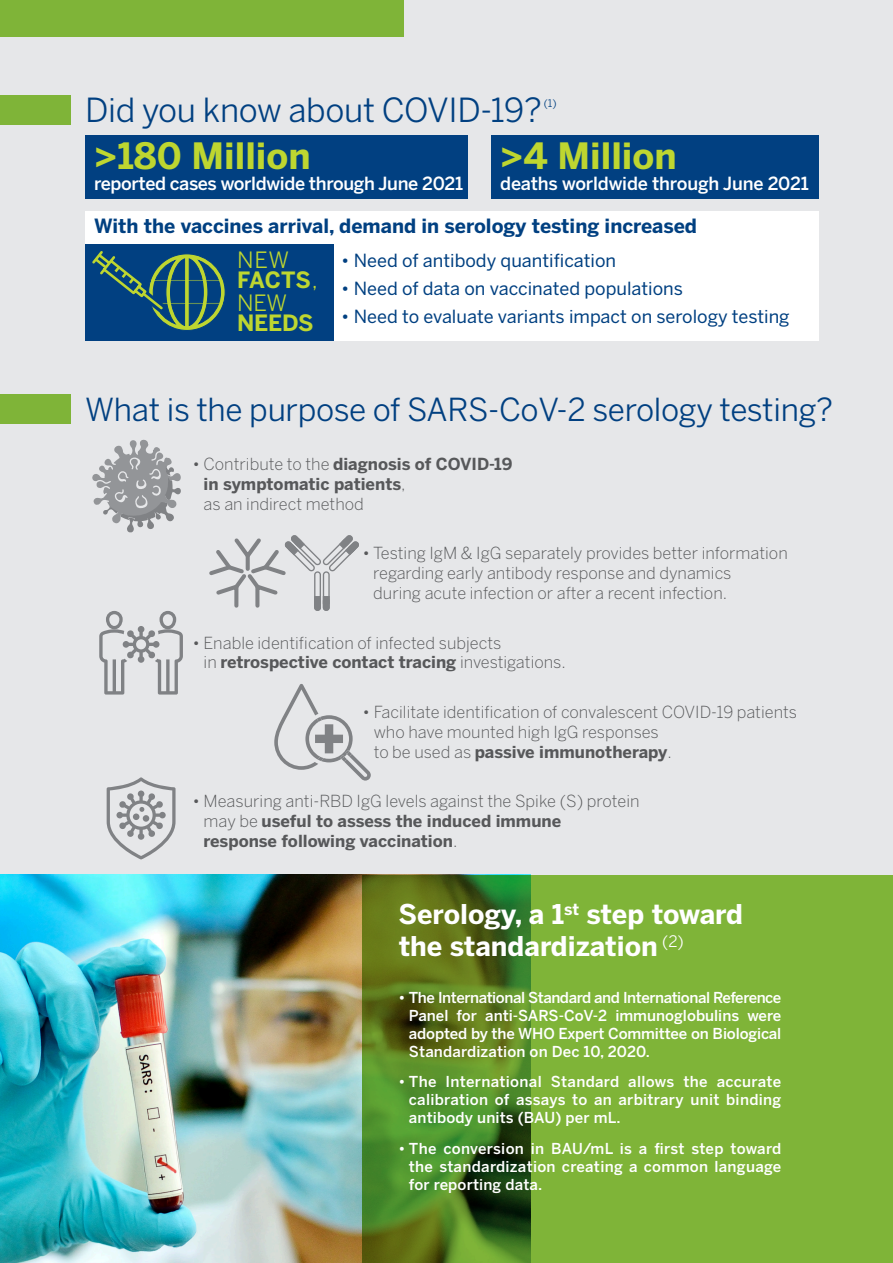
<style>
.page{position:relative;width:893px;height:1263px;background:#fff}
.page>*{position:absolute;margin:0;border:0;box-sizing:border-box;transform-origin:0 0}
.t1{font:700 36px "Benton Sans";color:#bed630}
.t2{font:33px "Benton Sans";letter-spacing:-.01em;color:#014081}
.t3{font:31.5px "Benton Sans";letter-spacing:-.01em;color:#014081}
.t4{font:700 27px/32.4px "Benton Sans";color:#fff}
.t5{font:700 22.35px/19.8px "Benton Sans";letter-spacing:-.01em;color:#bed630}
.t6{font:22.35px "Benton Sans";color:#bed630}
.t7{font:700 19.5px "Benton Sans";color:#014081}
.t8{font:18px "Benton Sans";color:#014081}
.t9{font:500 18px "Benton Sans";letter-spacing:-.02em;color:#fff}
.t10{font:300 16.5px/19.8px "Benton Sans";color:#57585a}
.t11{font:700 16.5px/19.8px "Benton Sans";color:#57585a}
.t12{font:500 15px/18px "Benton Sans";letter-spacing:.01em;color:#fff;text-align:justify}
.t13{font:10.5px "Benton Sans";color:#014081}
.s1{font-weight:400}
.s2{font-weight:300}
.s3{font-weight:700}
</style>
<div class="page">
<div style="left:0;top:0;width:893px;height:875px;background:#e6e7e9"></div>
<div style="left:85px;top:211px;width:734px;height:129px;background:#fff"></div>
<div style="left:85px;top:244px;width:248px;height:96px;background:#014081"></div>
<div style="left:0;top:95px;width:71px;height:30px;background:#7fb438"></div>
<div style="left:0;top:394px;width:71px;height:30px;background:#7fb438"></div>
<img style="left:0;top:875px;width:362px;height:388px">
<svg style="left:362px;top:875px;width:531px;height:388px;background:#6fa030"></svg>
<div style="left:0;top:0;width:404px;height:36px;background:#7fb438"></div>
<div style="left:85px;top:136px;width:383px;height:63px;background:#014081"></div>
<div style="left:491px;top:136px;width:328px;height:63px;background:#014081"></div>
<svg style="left:99px;top:611px;width:84px;height:83px"></svg>
<svg style="left:107px;top:777px;width:69px;height:82px"></svg>
<svg style="left:274px;top:684px;width:97px;height:96px"></svg>
<svg style="left:92px;top:251px;width:133px;height:80px"></svg>
<svg style="left:92px;top:440px;width:89px;height:93px"></svg>
<div style="left:323px;top:598px;width:7px;height:13px;border:1px solid #808285;border-radius:3px"></div>
<div style="left:314px;top:598px;width:7px;height:13px;border:1px solid #808285;border-radius:3px"></div>
<svg style="left:209px;top:535px;width:150px;height:75px"></svg>
<h2 class="t2" style="left:85px;top:91px;width:458px">Did you know about COVID-19?</h2>
<p class="t13" style="left:544px;top:97px;width:14px">(1)</p>
<h1 class="t1" style="left:94px;top:134px;width:218px">&gt;180 Million</h1>
<p class="t9" style="left:94px;top:173px;width:371px">reported cases worldwide through June 2021</p>
<h1 class="t1" style="left:500px;top:134px;width:178px">&gt;4 Million</h1>
<p class="t9" style="left:500px;top:173px;width:310px">deaths worldwide through June 2021</p>
<p class="t7" style="left:94px;top:214px;width:605px">With the vaccines arrival, demand in serology testing increased</p>
<p class="t8" style="left:341px;top:250px;width:276px">• Need of antibody quantification</p>
<p class="t8" style="left:341px;top:278px;width:343px">• Need of data on vaccinated populations</p>
<p class="t8" style="left:341px;top:306px;width:450px">• Need to evaluate variants impact on serology testing</p>
<h3 class="t5" style="left:237px;top:251px;width:82px"><span class="s1">NEW<br></span>FACTS<span class="s1">,</span></h3>
<h3 class="t6" style="left:237px;top:290px;width:52px">NEW</h3>
<h3 class="t5" style="left:237px;top:314px;width:78px">NEEDS</h3>
<h3 class="t3" style="left:85px;top:390px;width:750px">What is the purpose of SARS-CoV-2 serology testing?</h3>
<p class="t11" style="left:204px;top:454px;width:310px;text-indent:-11px"><span class="s2">• Contribute to the</span> diagnosis of COVID-19 in symptomatic patients<span class="s2">,<br>as an indirect method</span></p>
<p class="t10" style="left:373px;top:543px;width:416px;text-indent:-11px">• Testing IgM &amp; IgG separately provides better information regarding early antibody response and dynamics<br>during acute infection or after a recent infection.</p>
<p class="t10" style="left:204px;top:633px;width:364px;text-indent:-11px">• Enable identification of infected subjects<br>in <span class="s3">retrospective contact tracing</span> investigations.</p>
<p class="t10" style="left:374px;top:702px;width:425px;text-indent:-11px">• Facilitate identification of convalescent COVID-19 patients who have mounted high IgG responses<br>to be used as <span class="s3">passive immunotherapy</span>.</p>
<p class="t10" style="left:204px;top:791px;width:437px;text-indent:-11px">• Measuring anti-RBD IgG levels against the Spike (S) protein may be <span class="s3">useful to assess the induced immune<br>response following vaccination</span>.</p>
<h3 class="t4" style="left:399px;top:898px;width:346px">Serology, a 1<sup>st</sup> step toward the standardization <sup>(2)</sup></h3>
<p class="t12" style="left:409px;top:988px;width:374px;text-indent:-10px">• The International Standard and International Reference Panel for anti-SARS-CoV-2 immunoglobulins were adopted by the WHO Expert Committee on Biological Standardization on Dec 10, 2020.</p>
<p class="t12" style="left:409px;top:1073px;width:374px;text-indent:-10px">• The International Standard allows the accurate calibration of assays to an arbitrary unit binding antibody units (BAU) per mL.</p>
<p class="t12" style="left:409px;top:1140px;width:374px;text-indent:-10px">• The conversion in BAU/mL is a first step toward the standardization creating a common language for reporting data.</p>
</div>
